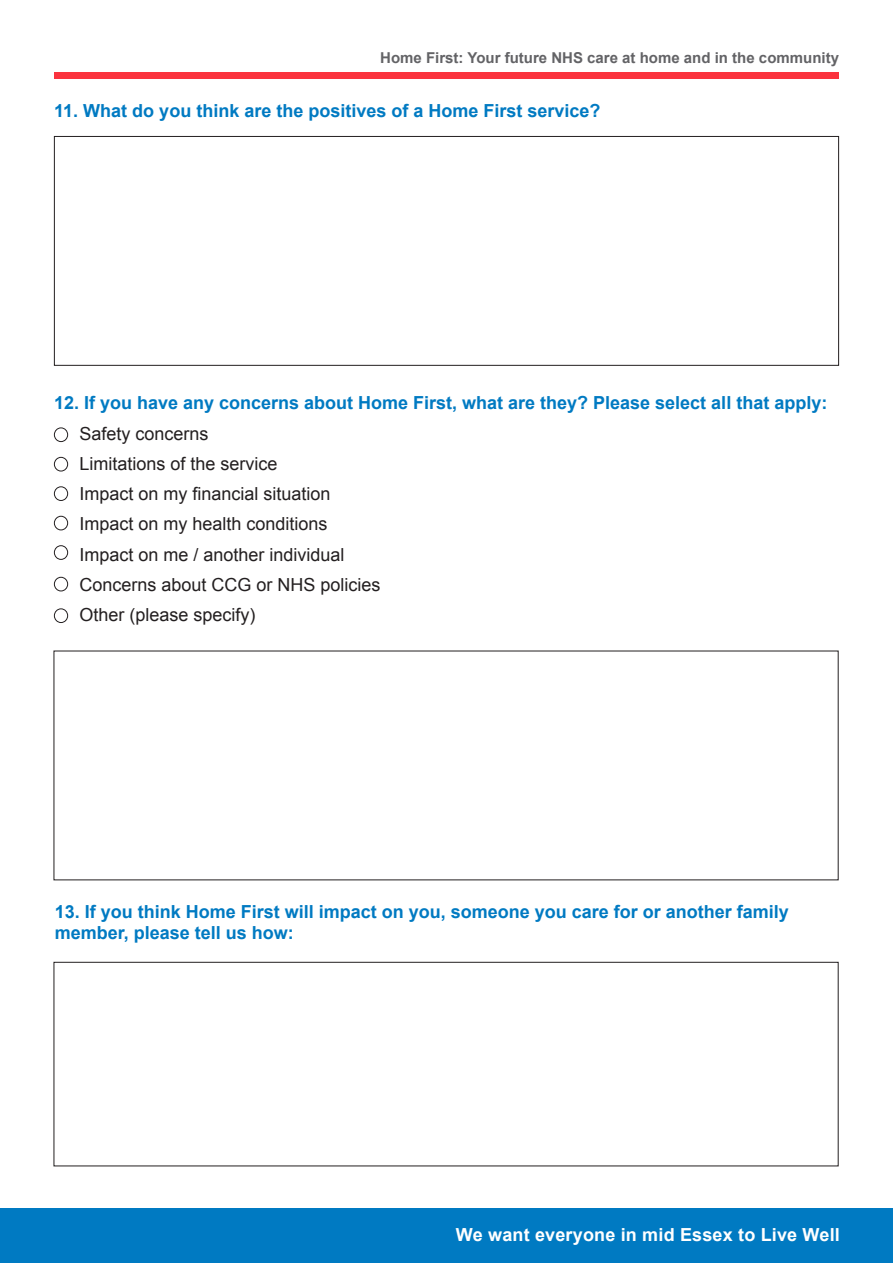
<style>
.page{position:relative;width:893px;height:1263px;background:#fff}
.page>*{position:absolute;margin:0;border:0;box-sizing:border-box;transform-origin:0 0}
.Main_body_text{font:700 18px/21.6px "Arial";color:#007ac2}
.Main_body_text-2{font:18px "Arial";color:#231f20}
.t1{font:700 18px "Arial";letter-spacing:.01em;color:#fff}
.t2{font:700 15px "Arial";color:#636366}
</style>
<div class="page">
<div style="left:0;top:1209px;width:893px;height:54px;background:#007ac2"></div>
<div style="left:54px;top:73px;width:785px;height:6px;background:#fb333e"></div>
<div style="left:54px;top:136px;width:785px;height:230px;border:1px solid #231f20"></div>
<div style="left:54px;top:427px;width:14px;height:15px;border:1px solid #231f20;border-radius:50%"></div>
<div style="left:54px;top:457px;width:14px;height:14px;border:1px solid #231f20;border-radius:50%"></div>
<div style="left:54px;top:486px;width:14px;height:15px;border:1px solid #231f20;border-radius:50%"></div>
<div style="left:54px;top:516px;width:14px;height:14px;border:1px solid #231f20;border-radius:50%"></div>
<div style="left:54px;top:545px;width:14px;height:15px;border:1px solid #231f20;border-radius:50%"></div>
<div style="left:54px;top:577px;width:14px;height:14px;border:1px solid #231f20;border-radius:50%"></div>
<div style="left:54px;top:608px;width:14px;height:15px;border:1px solid #231f20;border-radius:50%"></div>
<div style="left:54px;top:962px;width:784px;height:204px;border:1px solid #231f20"></div>
<p class="t2" style="left:380px;top:48px;width:460px">Home First: Your future NHS care at home and in the community</p>
<p class="Main_body_text" style="left:54px;top:101px;width:548px">11. What do you think are the positives of a Home First service?</p>
<p class="Main_body_text" style="left:54px;top:392px;width:775px">12. If you have any concerns about Home First, what are they? Please select all that apply:</p>
<p class="Main_body_text-2" style="left:79px;top:422px;width:131px">Safety concerns</p>
<p class="Main_body_text-2" style="left:79px;top:452px;width:200px">Limitations of the service</p>
<p class="Main_body_text-2" style="left:79px;top:482px;width:253px">Impact on my financial situation</p>
<p class="Main_body_text-2" style="left:79px;top:512px;width:250px">Impact on my health conditions</p>
<p class="Main_body_text-2" style="left:79px;top:542px;width:267px">Impact on me / another individual</p>
<p class="Main_body_text-2" style="left:79px;top:572px;width:303px">Concerns about CCG or NHS policies</p>
<p class="Main_body_text-2" style="left:79px;top:602px;width:178px">Other (please specify)</p>
<p class="Main_body_text" style="left:55px;top:901px;width:736px">13. If you think Home First will impact on you, someone you care for or another family member, please tell us how:</p>
<p class="t1" style="left:456px;top:1222px;width:385px">We want everyone in mid Essex to Live Well</p>
</div>
